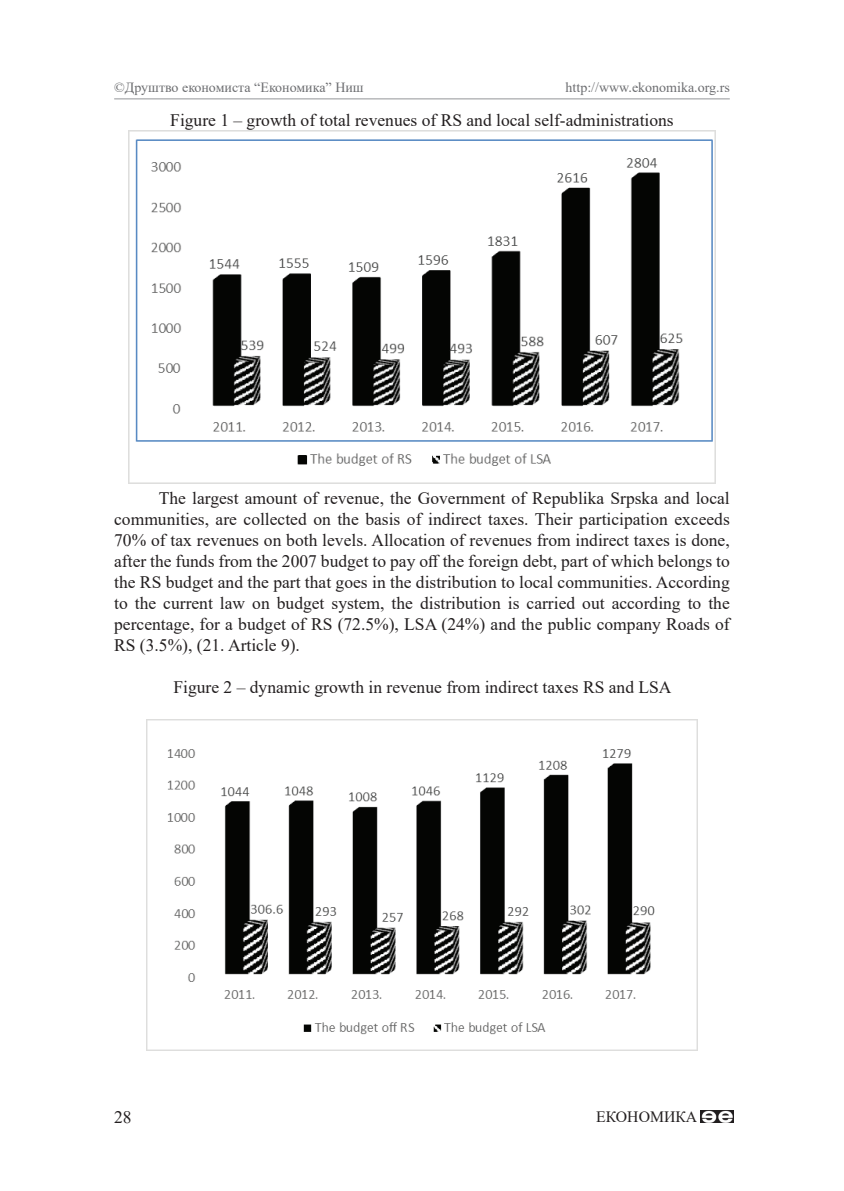
<style>
.page{position:relative;width:844px;height:1191px;background:#fff}
.page>*{position:absolute;margin:0;border:0;box-sizing:border-box;transform-origin:0 0}
.t1{font:17.5px/21px "Times New Roman";color:#231f20;text-align:justify}
.t2{font:15.75px "Times New Roman";color:#231f20}
.t3{font:14px "Times New Roman";color:#6c6d70}
</style>
<div class="page">
<hr style="left:114px;top:98px;width:615px;height:1px;background:#939598">
<img style="left:700px;top:1110px;width:33px;height:12px">
<img style="left:128px;top:130px;width:587px;height:353px">
<img style="left:146px;top:719px;width:551px;height:331px">
<p class="t3" style="left:114px;top:77px;width:251px">©Друштво економиста “Економика” Ниш</p>
<p class="t3" style="left:565px;top:77px;width:166px">http://www.ekonomika.org.rs</p>
<p class="t1" style="left:170px;top:109px;width:505px">Figure 1 – growth of total revenues of RS and local self-administrations</p>
<p class="t1" style="left:114px;top:487px;width:617px;text-indent:45px">The largest amount of revenue, the Government of Republika Srpska and local communities, are collected on the basis of indirect taxes. Their participation exceeds 70% of tax revenues on both levels. Allocation of revenues from indirect taxes is done, after the funds from the 2007 budget to pay off the foreign debt, part of which belongs to the RS budget and the part that goes in the distribution to local communities. According to the current law on budget system, the distribution is carried out according to the percentage, for a budget of RS (72.5%), LSA (24%) and the public company Roads of RS (3.5%), (21. Article 9).</p>
<p class="t1" style="left:173px;top:676px;width:499px">Figure 2 – dynamic growth in revenue from indirect taxes RS and LSA</p>
<p class="t1" style="left:114px;top:1105px;width:19px">28</p>
<p class="t2" style="left:596px;top:1105px;width:103px">ЕКОНОМИКА</p>
</div>
